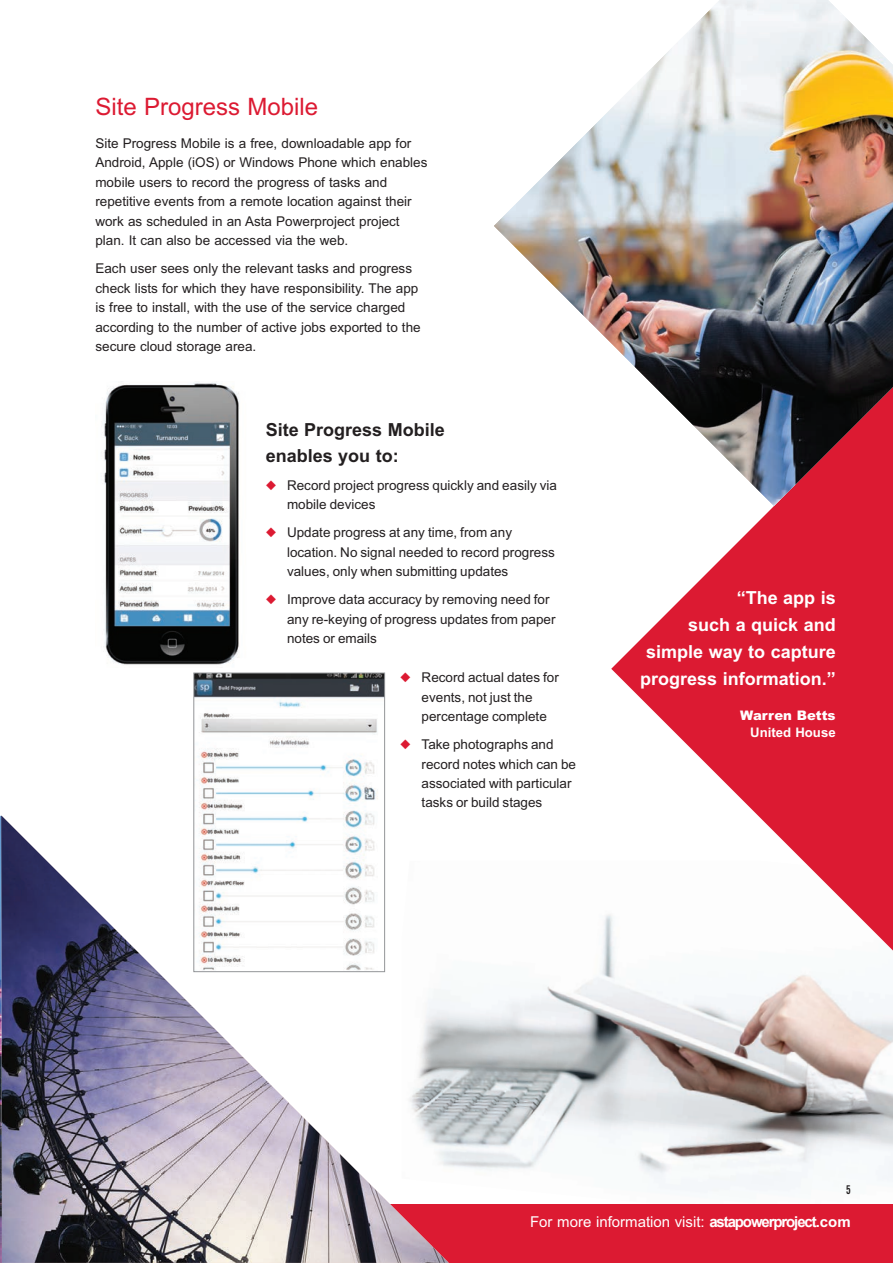
<style>
.page{position:relative;width:893px;height:1263px;background:#fff}
.page>*{position:absolute;margin:0;border:0;box-sizing:border-box;transform-origin:0 0}
.t1{font:24px "Arial";color:#dc1a32}
.t2{font:700 18px/27px "Arial";color:#fff;text-align:right}
.t3{font:700 18px/25.5px "Arial";color:#231f20}
.t4{font:15px "Arial";color:#fff}
.t5{font:13.5px/19.5px "Arial";color:#231f20}
.t6{font:900 13.2px "Arial";color:#fff}
.t7{font:700 13.2px "Arial";color:#fff}
.t8{font:700 condensed 12px "News Gothic BT";color:#231f20;scale:.9 1}
.s1{color:#dc1a32}
.s2{font-weight:700}
</style>
<div class="page">
<img style="left:449px;top:914px;width:444px;height:279px">
<svg style="left:611px;top:506px;width:282px;height:444px;fill:#dc1a32"></svg>
<img style="left:494px;top:0;width:399px;height:506px">
<div style="left:0;top:1204px;width:893px;height:59px;background:#dc1a32"></div>
<img style="left:101px;top:382px;width:139px;height:283px">
<img style="left:195px;top:675px;width:188px;height:141px">
<img style="left:2px;top:816px;width:447px;height:447px">
<img style="left:0;top:815px;width:2px;height:448px">
<h1 class="t1" style="left:95px;top:98px;width:224px">Site Progress Mobile</h1>
<p class="t5" style="left:95px;top:134px;width:334px">Site Progress Mobile is a free, downloadable app for Android, Apple (iOS) or Windows Phone which enables mobile users to record the progress of tasks and repetitive events from a remote location against their work as scheduled in an Asta Powerproject project plan. It can also be accessed via the web.</p>
<p class="t5" style="left:95px;top:260px;width:327px">Each user sees only the relevant tasks and progress check lists for which they have responsibility. The app is free to install, with the use of the service charged according to the number of active jobs exported to the secure cloud storage area.</p>
<h2 class="t3" style="left:266px;top:419px;width:181px">Site Progress Mobile enables you to:</h2>
<p class="t5" style="left:287px;top:477px;width:272px;text-indent:-21px"><span class="s1">◆</span> Record project progress quickly and easily via mobile devices</p>
<p class="t5" style="left:287px;top:524px;width:269px;text-indent:-21px"><span class="s1">◆</span> Update progress at any time, from any location. No signal needed to record progress values, only when submitting updates</p>
<p class="t5" style="left:287px;top:591px;width:270px;text-indent:-21px"><span class="s1">◆</span> Improve data accuracy by removing need for any re-keying of progress updates from paper notes or emails</p>
<p class="t5" style="left:422px;top:669px;width:139px;text-indent:-21px"><span class="s1">◆</span> Record actual dates for events, not just the percentage complete</p>
<p class="t5" style="left:422px;top:736px;width:156px;text-indent:-21px"><span class="s1">◆</span> Take photographs and record notes which can be associated with particular tasks or build stages</p>
<h2 class="t2" style="left:640px;top:586px;width:197px">“The app is<br>such a quick and simple way to capture progress information.”</h2>
<p class="t6" style="left:740px;top:708px;width:97px">Warren Betts</p>
<p class="t7" style="left:750px;top:728px;width:87px">United House</p>
<p class="t8" style="left:846px;top:1185px;width:7px">5</p>
<p class="t4" style="left:530px;top:1216px;width:322px">For more information visit: <span class="s2">astapowerproject.com</span></p>
</div>
